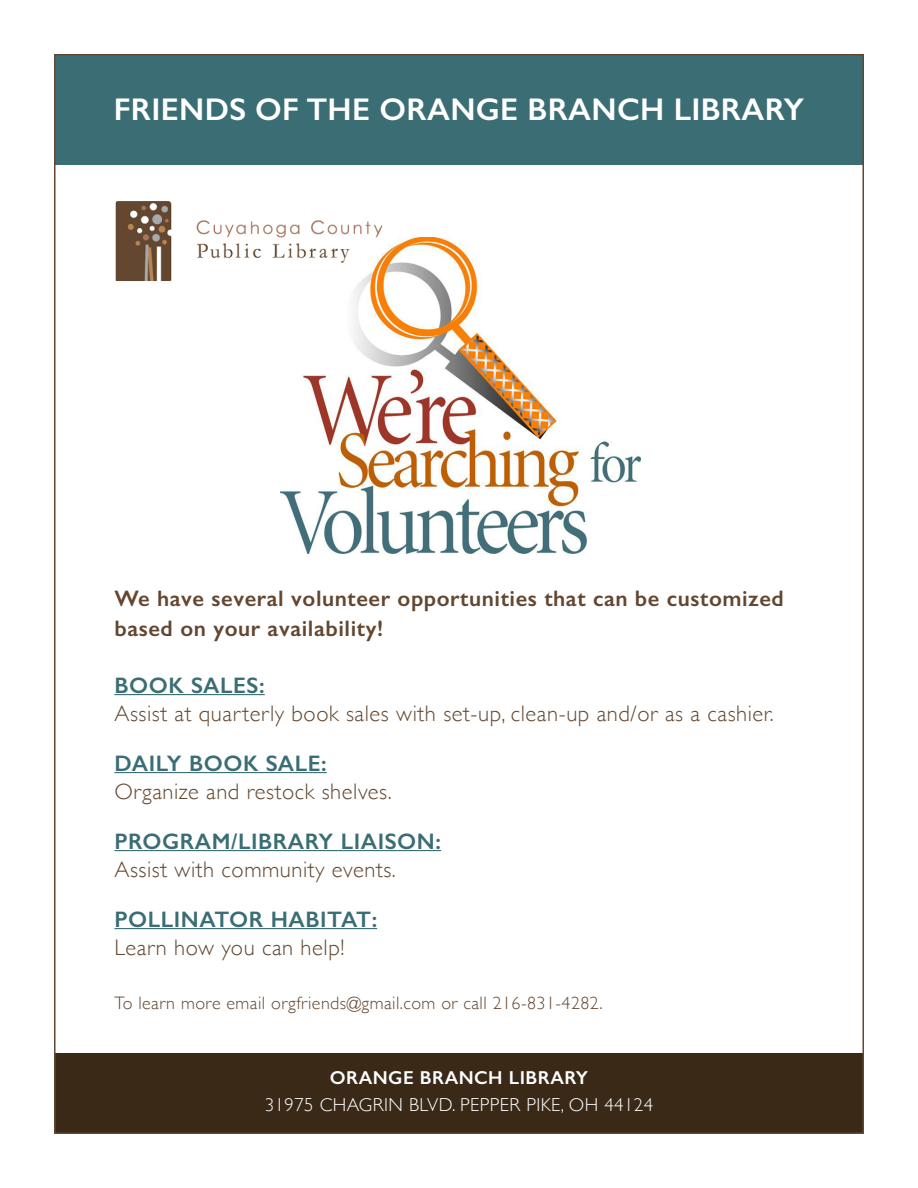
<style>
.page{position:relative;width:918px;height:1188px;background:#fff}
.page>*{position:absolute;margin:0;border:0;box-sizing:border-box;transform-origin:0 0}
.t1{font:600 31.5px "Gill Sans";letter-spacing:.01em;color:#fff}
.t2{font:300 22.5px "Gill Sans";letter-spacing:.025em;color:#634731}
.t3{font:600 22.5px/30px "Gill Sans";letter-spacing:.025em;color:#634731}
.t4{font:600 22.5px "Gill Sans";letter-spacing:.025em;color:#3a6e74}
.t5{font:300 18.75px "Gill Sans";letter-spacing:.025em;color:#fff}
.t6{font:600 18.75px "Gill Sans";letter-spacing:.025em;color:#fff}
.t7{font:300 18px "Gill Sans";letter-spacing:.025em;color:#634731}
</style>
<div class="page">
<div style="left:54px;top:54px;width:810px;height:110px;background:#3a6e74"></div>
<div style="left:54px;top:1053px;width:810px;height:81px;background:#3b2917"></div>
<hr style="left:114px;top:694px;width:151px;height:1px;background:#3a6e74">
<hr style="left:114px;top:772px;width:213px;height:1px;background:#3a6e74">
<hr style="left:114px;top:850px;width:327px;height:1px;background:#3a6e74">
<hr style="left:114px;top:928px;width:263px;height:1px;background:#3a6e74">
<img style="left:281px;top:237px;width:359px;height:317px">
<img style="left:116px;top:201px;width:266px;height:80px">
<h1 class="t1" style="left:114px;top:90px;width:692px">FRIENDS OF THE ORANGE BRANCH LIBRARY</h1>
<p class="t3" style="left:114px;top:583px;width:671px">We have several volunteer opportunities that can be customized based on your availability!</p>
<p class="t4" style="left:114px;top:672px;width:152px">BOOK SALES:</p>
<p class="t2" style="left:114px;top:696px;width:661px">Assist at quarterly book sales with set-up, clean-up and/or as a cashier.</p>
<p class="t4" style="left:114px;top:750px;width:214px">DAILY BOOK SALE:</p>
<p class="t2" style="left:114px;top:774px;width:279px">Organize and restock shelves.</p>
<p class="t4" style="left:114px;top:828px;width:328px">PROGRAM/LIBRARY LIAISON:</p>
<p class="t2" style="left:114px;top:852px;width:283px">Assist with community events.</p>
<p class="t4" style="left:114px;top:906px;width:264px">POLLINATOR HABITAT:</p>
<p class="t2" style="left:114px;top:930px;width:231px">Learn how you can help!</p>
<p class="t7" style="left:114px;top:989px;width:490px">To learn more email orgfriends@gmail.com or call 216-831-4282.</p>
<p class="t6" style="left:330px;top:1067px;width:260px">ORANGE BRANCH LIBRARY</p>
<p class="t5" style="left:265px;top:1090px;width:390px">31975 CHAGRIN BLVD. PEPPER PIKE, OH 44124</p>
</div>
